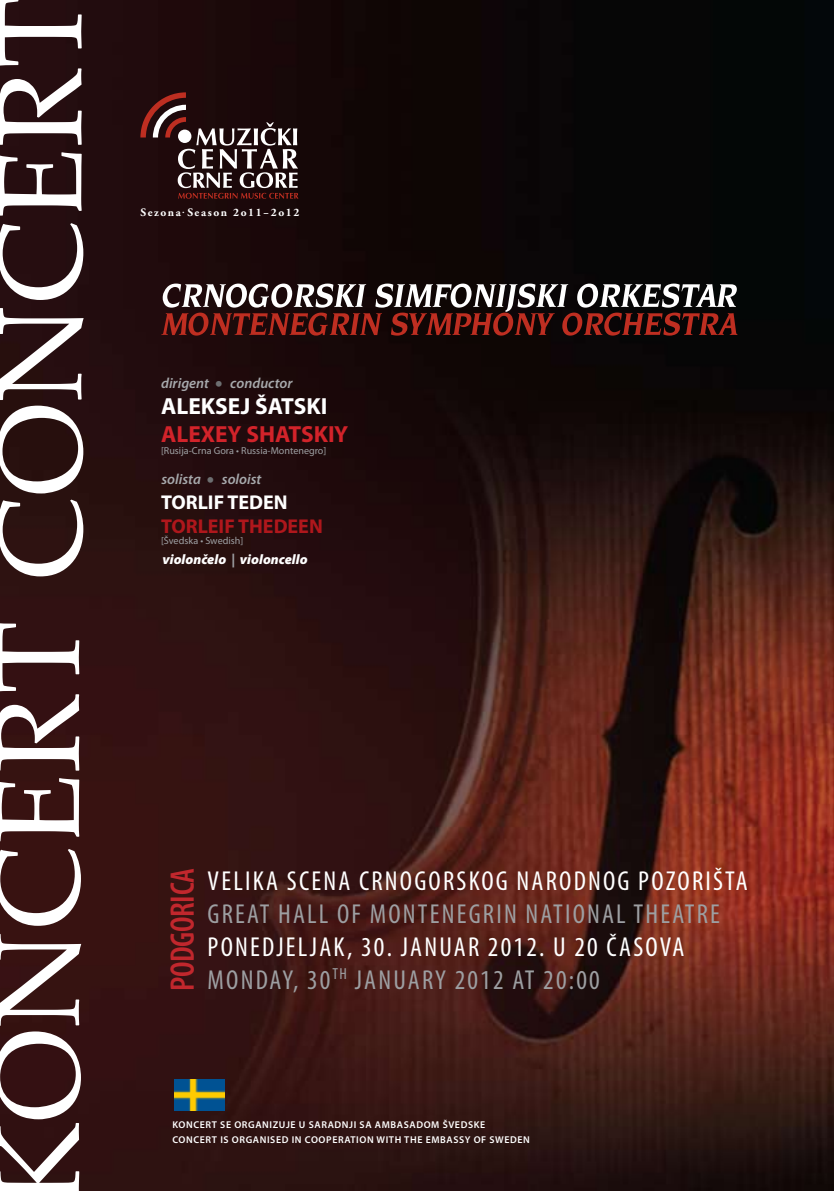
<style>
.page{position:relative;width:834px;height:1191px;background:#fff}
.page>*{position:absolute;margin:0;border:0;box-sizing:border-box;transform-origin:0 0}
.t1{font:118.8px "Palatino Linotype";color:#fff}
.t2{font:600 condensed 34.2px "Myriad Pro";letter-spacing:-.01em;color:#c1272d}
.t3{font:condensed 27.4px/33px "Myriad Pro";letter-spacing:.08em;color:#fff}
.t4{font:condensed 27.4px "Myriad Pro";letter-spacing:.08em;color:#9d9fa2}
.t5{font:700 23.4px "Myriad Pro";color:#d2232a}
.t6{font:700 23.4px "Myriad Pro";color:#fff}
.t7{font:700 20px "Myriad Pro";color:#af171c}
.t8{font:700 20px "Myriad Pro";color:#fff}
.t9{font:italic 600 14.6px "Myriad Pro";color:#a7a9ac}
.t10{font:italic 900 13.8px "Myriad Pro";color:#fff}
.t11{font:700 11.4px "Adobe Garamond Pro";letter-spacing:.14em;color:#fff}
.t12{font:10.2px "Myriad Pro";color:#9d9fa2}
.t13{font:600 9.8px/14.4px "Myriad Pro";letter-spacing:.06em;color:#fff}
.s1{font-family:"Adobe Garamond Pro";font-weight:700;font-size:18.4px;color:#6d6f71}
.s2{font-family:"Adobe Garamond Pro";font-weight:700;font-size:18.2px;color:#6d6f71}
.s3{color:#9d9fa2}
</style>
<div class="page">
<img style="left:0;top:0;width:833px;height:1191px">
<svg style="left:140px;top:92px;width:158px;height:107px;background:#473132"></svg>
<svg style="left:161px;top:283px;width:576px;height:52px;background:#5f3f3c"></svg>
<img style="left:175px;top:1079px;width:50px;height:31px">
<h1 class="t1" style="left:-45px;top:1208px;width:1214px;rotate:-90deg">KONCERT CONCERT</h1>
<p class="t11" style="left:140px;top:205px;width:160px">Sezona <sup>•</sup> Season 2o11−2o12</p>
<p class="t9" style="left:161px;top:374px;width:133px">dirigent <span class="s1">•</span> conductor</p>
<p class="t6" style="left:161px;top:390px;width:168px">ALEKSEJ ŠATSKI</p>
<p class="t5" style="left:161px;top:418px;width:189px">ALEXEY SHATSKIY</p>
<p class="t12" style="left:161px;top:444px;width:167px">[Rusija-Crna Gora • Russia-Montenegro]</p>
<p class="t9" style="left:161px;top:470px;width:101px">solista <span class="s2">•</span> soloist</p>
<p class="t8" style="left:161px;top:489px;width:128px">TORLIF TEDEN</p>
<p class="t7" style="left:161px;top:513px;width:163px">TORLEIF THEDEEN</p>
<p class="t10" style="left:162px;top:550px;width:147px">violončelo <span class="s3">|</span> violoncello</p>
<p class="t12" style="left:161px;top:534px;width:84px">[Švedska • Swedish]</p>
<p class="t2" style="left:161px;top:991px;width:125px;rotate:-90deg">PODGORICA</p>
<p class="t3" style="left:207px;top:863px;width:541px">VELIKA SCENA CRNOGORSKOG NARODNOG POZORIŠTA</p>
<p class="t4" style="left:207px;top:897px;width:513px">GREAT HALL OF MONTENEGRIN NATIONAL THEATRE</p>
<p class="t3" style="left:207px;top:929px;width:478px">PONEDJELJAK, 30. JANUAR 2012. U 20 ČASOVA<br><span class="s3">MONDAY, 30</span><sup>TH</sup> <span class="s3">JANUARY 2012 AT 20:00</span></p>
<p class="t13" style="left:172px;top:1117px;width:359px">KONCERT SE ORGANIZUJE U SARADNJI SA AMBASADOM ŠVEDSKE<br>CONCERT IS ORGANISED IN COOPERATION WITH THE EMBASSY OF SWEDEN</p>
</div>
